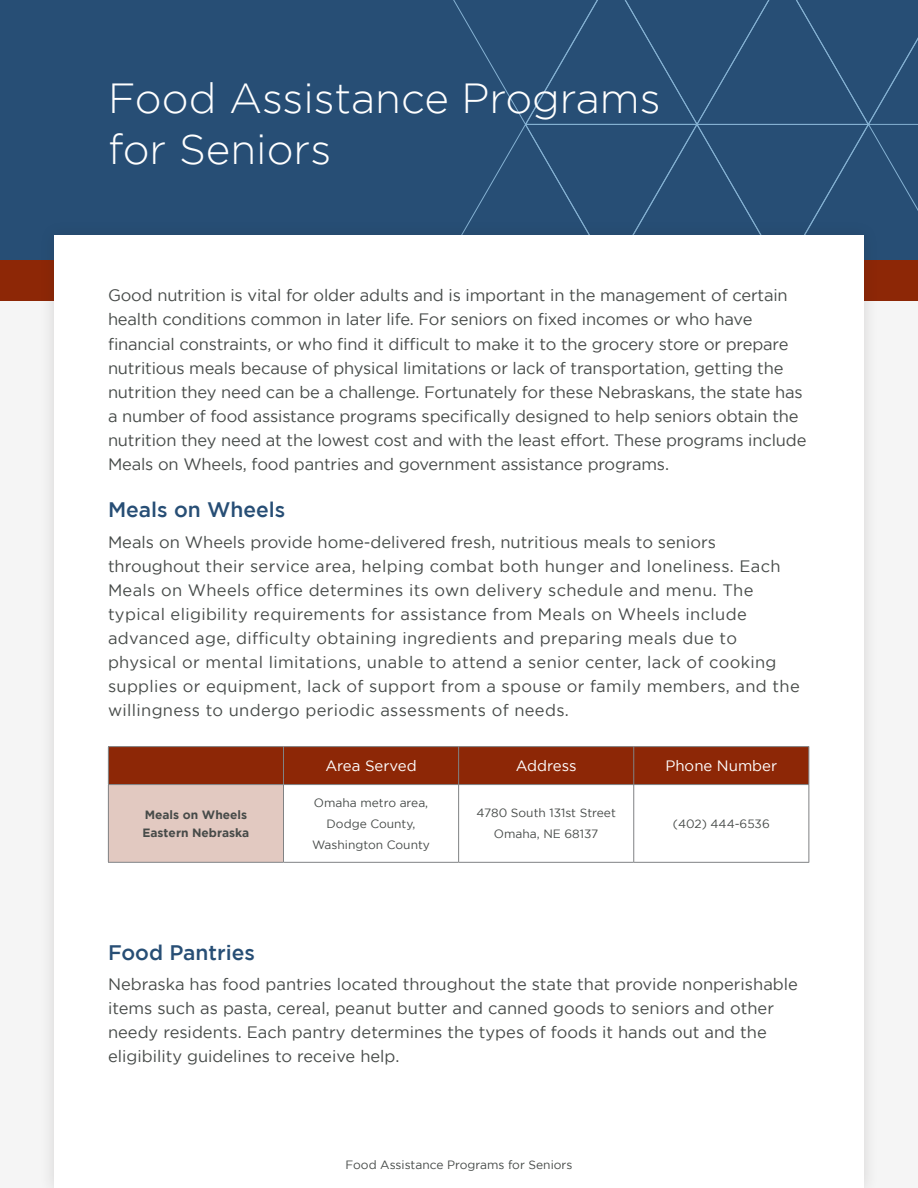
<style>
.page{position:relative;width:918px;height:1188px;background:#f5f5f5}
.page>*{position:absolute;margin:0;border:0;box-sizing:border-box;transform-origin:0 0}
.t1{font:300 42px/50.4px "Gotham";color:#fff}
.t2{font:500 21px "Gotham";color:#274e75}
.t3{font:16.5px/24px "Gotham";color:#474b49}
.t4{font:16.5px/24px "Gotham";letter-spacing:.02em;color:#474b49}
.t5{font:15px "Gotham";color:#fff}
.t6{font:12px/21px "Gotham";color:#474b49;text-align:center}
.t7{font:700 12px/18px "Gotham";color:#474b49}
</style>
<div class="page">
<div style="left:0;top:0;width:918px;height:280px;background:#274e75"></div>
<svg style="left:453px;top:0;width:465px;height:220px"></svg>
<div style="left:0;top:260px;width:918px;height:41px;background:#8d2706"></div>
<div style="left:39px;top:220px;width:841px;height:968px;background:#231f20;opacity:.15"></div>
<div style="left:54px;top:235px;width:810px;height:953px;background:#fff"></div>
<div style="left:109px;top:747px;width:699px;height:37px;background:#8d2706"></div>
<div style="left:108px;top:785px;width:176px;height:77px;background:#e2c9c1"></div>
<hr style="left:283px;top:747px;width:1px;height:37px;background:#808284">
<hr style="left:458px;top:747px;width:1px;height:37px;background:#808284">
<hr style="left:633px;top:747px;width:1px;height:37px;background:#808284">
<hr style="left:458px;top:785px;width:1px;height:77px;background:#808284">
<hr style="left:633px;top:785px;width:1px;height:77px;background:#808284">
<hr style="left:808px;top:785px;width:1px;height:77px;background:#808284">
<hr style="left:284px;top:862px;width:175px;height:1px;background:#808284">
<hr style="left:459px;top:862px;width:175px;height:1px;background:#808284">
<hr style="left:634px;top:862px;width:175px;height:1px;background:#808284">
<hr style="left:108px;top:746px;width:176px;height:1px;background:#808284">
<hr style="left:108px;top:747px;width:1px;height:37px;background:#808284">
<hr style="left:284px;top:746px;width:175px;height:1px;background:#808284">
<hr style="left:459px;top:746px;width:175px;height:1px;background:#808284">
<hr style="left:634px;top:746px;width:175px;height:1px;background:#808284">
<hr style="left:808px;top:747px;width:1px;height:37px;background:#808284">
<hr style="left:284px;top:784px;width:175px;height:1px;background:#808284">
<hr style="left:459px;top:784px;width:175px;height:1px;background:#808284">
<hr style="left:634px;top:784px;width:175px;height:1px;background:#808284">
<hr style="left:108px;top:784px;width:176px;height:1px;background:#808284">
<hr style="left:108px;top:785px;width:1px;height:77px;background:#808284">
<hr style="left:283px;top:785px;width:1px;height:77px;background:#808284">
<hr style="left:108px;top:862px;width:176px;height:1px;background:#808284">
<h1 class="t1" style="left:108px;top:73px;width:554px">Food Assistance Programs for Seniors</h1>
<p class="t3" style="left:108px;top:283px;width:700px">Good nutrition is vital for older adults and is important in the management of certain health conditions common in later life. For seniors on fixed incomes or who have financial constraints, or who find it difficult to make it to the grocery store or prepare nutritious meals because of physical limitations or lack of transportation, getting the nutrition they need can be a challenge. Fortunately for these Nebraskans, the state has a number of food assistance programs specifically designed to help seniors obtain the nutrition they need at the lowest cost and with the least effort. These programs include Meals on Wheels, food pantries and government assistance programs.</p>
<p class="t2" style="left:108px;top:498px;width:179px">Meals on Wheels</p>
<p class="t4" style="left:108px;top:530px;width:693px">Meals on Wheels provide home-delivered fresh, nutritious meals to seniors throughout their service area, helping combat both hunger and loneliness. Each Meals on Wheels office determines its own delivery schedule and menu. The typical eligibility requirements for assistance from Meals on Wheels include advanced age, difficulty obtaining ingredients and preparing meals due to physical or mental limitations, unable to attend a senior center, lack of cooking supplies or equipment, lack of support from a spouse or family members, and the willingness to undergo periodic assessments of needs.</p>
<p class="t7" style="left:142px;top:805px;width:108px">Meals on Wheels<br>Eastern Nebraska</p>
<p class="t5" style="left:325px;top:757px;width:93px">Area Served</p>
<p class="t5" style="left:516px;top:757px;width:62px">Address</p>
<p class="t5" style="left:665px;top:757px;width:113px">Phone Number</p>
<p class="t6" style="left:312px;top:792px;width:119px">Omaha metro area,<br>Dodge County,<br>Washington County</p>
<p class="t6" style="left:476px;top:802px;width:141px">4780 South 131st Street<br>Omaha, NE 68137</p>
<p class="t6" style="left:673px;top:813px;width:98px">(402) 444-6536</p>
<p class="t2" style="left:108px;top:940px;width:149px">Food Pantries</p>
<p class="t3" style="left:108px;top:972px;width:691px">Nebraska has food pantries located throughout the state that provide nonperishable items such as pasta, cereal, peanut butter and canned goods to seniors and other needy residents. Each pantry determines the types of foods it hands out and the eligibility guidelines to receive help.</p>
<p class="t6" style="left:346px;top:1154px;width:228px">Food Assistance Programs for Seniors</p>
</div>
